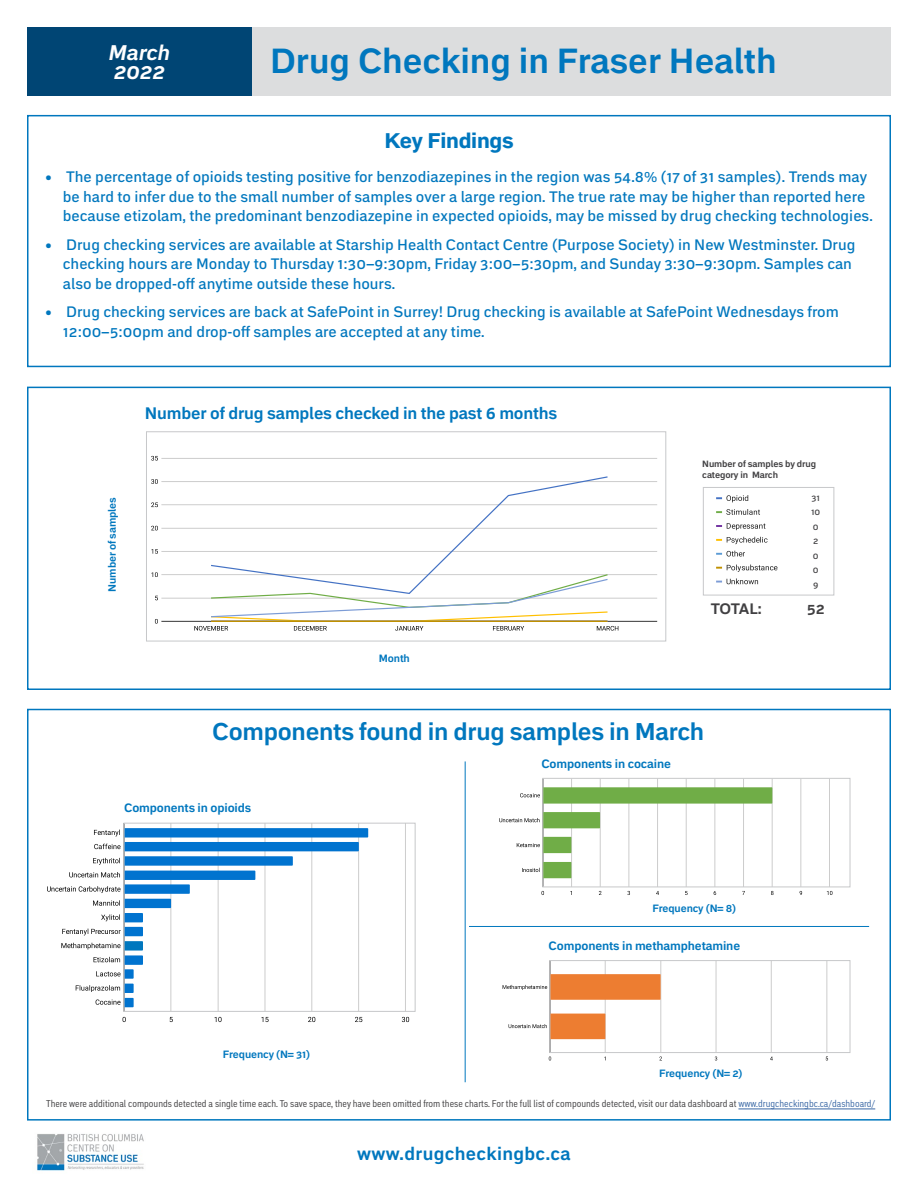
<style>
.page{position:relative;width:918px;height:1188px;background:#fff}
.page>*{position:absolute;margin:0;border:0;box-sizing:border-box;transform-origin:0 0}
.t1{font:700 34.5px "Embarcadero MVB Pro";color:#0077be}
.t2{font:700 24px "Embarcadero MVB Pro";letter-spacing:-.01em;color:#0077be}
.t3{font:700 expanded 21px "Embarcadero MVB Pro";letter-spacing:-.01em;color:#0077be}
.t4{font:italic 700 21px/19.5px "Embarcadero MVB Pro";color:#fff}
.t5{font:700 18px "Embarcadero MVB Pro";letter-spacing:.02em;color:#0077be}
.t6{font:700 16.5px "Embarcadero MVB Pro";letter-spacing:-.01em;color:#0077be}
.t7{font:500 15px/19.5px "Embarcadero MVB Pro";color:#0077be}
.t8{font:700 15px "Embarcadero MVB Pro";letter-spacing:-.035em;color:#414042}
.t9{font:700 12px "Embarcadero MVB Pro";letter-spacing:-.01em;color:#0077be}
.t10{font:700 10.5px "Embarcadero MVB Pro";letter-spacing:-.01em;color:#0077be}
.t11{font:condensed 9.75px "Embarcadero MVB Pro";color:#414042}
.t12{font:700 9px/10.5px "Embarcadero MVB Pro";letter-spacing:-.01em;color:#414042}
.t13{font:500 9px/14.5px "Embarcadero MVB Pro";color:#414042}
.s1{color:#3a68a5}
</style>
<div class="page">
<hr style="left:161px;top:621px;width:496px;height:1px;background:#333">
<hr style="left:161px;top:598px;width:496px;height:1px;background:#ccc">
<hr style="left:161px;top:574px;width:496px;height:1px;background:#ccc">
<hr style="left:161px;top:551px;width:496px;height:1px;background:#ccc">
<hr style="left:161px;top:528px;width:496px;height:1px;background:#ccc">
<hr style="left:161px;top:504px;width:496px;height:1px;background:#ccc">
<hr style="left:161px;top:481px;width:496px;height:1px;background:#ccc">
<hr style="left:161px;top:458px;width:496px;height:1px;background:#ccc">
<svg style="left:210px;top:476px;width:399px;height:97px"></svg>
<svg style="left:155px;top:619px;width:3px;height:5px"></svg>
<svg style="left:151px;top:572px;width:7px;height:5px"></svg>
<svg style="left:151px;top:549px;width:7px;height:5px"></svg>
<svg style="left:151px;top:526px;width:7px;height:4px"></svg>
<svg style="left:151px;top:502px;width:7px;height:5px"></svg>
<svg style="left:151px;top:479px;width:7px;height:5px"></svg>
<svg style="left:151px;top:456px;width:7px;height:5px"></svg>
<svg style="left:194px;top:573px;width:424px;height:58px"></svg>
<div style="left:146px;top:432px;width:520px;height:209px;border:1px solid #c7c8ca"></div>
<svg style="left:716px;top:495px;width:32px;height:7px"></svg>
<svg style="left:716px;top:509px;width:44px;height:6px"></svg>
<svg style="left:716px;top:523px;width:49px;height:7px"></svg>
<svg style="left:716px;top:537px;width:52px;height:7px"></svg>
<svg style="left:716px;top:551px;width:29px;height:5px"></svg>
<svg style="left:716px;top:565px;width:61px;height:7px"></svg>
<svg style="left:716px;top:578px;width:42px;height:6px"></svg>
<div style="left:703px;top:487px;width:131px;height:108px;border:1px solid #c7c8ca"></div>
<hr style="left:605px;top:961px;width:1px;height:92px;background:#ccc">
<hr style="left:661px;top:961px;width:1px;height:92px;background:#ccc">
<hr style="left:716px;top:961px;width:1px;height:92px;background:#ccc">
<hr style="left:771px;top:961px;width:1px;height:92px;background:#ccc">
<hr style="left:827px;top:961px;width:1px;height:92px;background:#ccc">
<svg style="left:509px;top:1014px;width:96px;height:25px"></svg>
<svg style="left:503px;top:974px;width:158px;height:26px"></svg>
<hr style="left:571px;top:779px;width:1px;height:108px;background:#ccc">
<hr style="left:600px;top:779px;width:1px;height:108px;background:#ccc">
<hr style="left:629px;top:779px;width:1px;height:108px;background:#ccc">
<hr style="left:657px;top:779px;width:1px;height:108px;background:#ccc">
<hr style="left:686px;top:779px;width:1px;height:108px;background:#ccc">
<hr style="left:715px;top:779px;width:1px;height:108px;background:#ccc">
<hr style="left:743px;top:779px;width:1px;height:108px;background:#ccc">
<hr style="left:772px;top:779px;width:1px;height:108px;background:#ccc">
<hr style="left:801px;top:779px;width:1px;height:108px;background:#ccc">
<hr style="left:829px;top:779px;width:1px;height:108px;background:#ccc">
<svg style="left:522px;top:862px;width:49px;height:16px"></svg>
<svg style="left:517px;top:837px;width:54px;height:16px"></svg>
<svg style="left:499px;top:812px;width:101px;height:16px"></svg>
<svg style="left:520px;top:787px;width:252px;height:17px;background:#80b55d"></svg>
<svg style="left:685px;top:891px;width:3px;height:4px"></svg>
<svg style="left:827px;top:891px;width:5px;height:4px"></svg>
<hr style="left:171px;top:823px;width:1px;height:189px;background:#ccc">
<hr style="left:218px;top:823px;width:1px;height:189px;background:#ccc">
<hr style="left:265px;top:823px;width:1px;height:189px;background:#ccc">
<hr style="left:312px;top:823px;width:1px;height:189px;background:#ccc">
<hr style="left:358px;top:823px;width:1px;height:189px;background:#ccc">
<hr style="left:405px;top:823px;width:1px;height:189px;background:#ccc">
<svg style="left:47px;top:828px;width:321px;height:179px"></svg>
<svg style="left:123px;top:1017px;width:3px;height:5px"></svg>
<svg style="left:170px;top:1017px;width:3px;height:5px"></svg>
<svg style="left:215px;top:1017px;width:7px;height:5px"></svg>
<svg style="left:261px;top:1017px;width:8px;height:5px"></svg>
<svg style="left:308px;top:1017px;width:7px;height:5px"></svg>
<svg style="left:355px;top:1017px;width:7px;height:5px"></svg>
<svg style="left:402px;top:1017px;width:7px;height:5px"></svg>
<hr style="left:465px;top:761px;width:1px;height:321px;background:#0077be">
<hr style="left:469px;top:926px;width:400px;height:1px;background:#0077be">
<div style="left:543px;top:778px;width:307px;height:109px;border:1px solid #c7c8ca"></div>
<div style="left:124px;top:823px;width:291px;height:189px;border:1px solid #c7c8ca"></div>
<div style="left:550px;top:960px;width:300px;height:93px;border:1px solid #c7c8ca"></div>
<hr style="left:738px;top:1109px;width:137px;height:1px;background:#3a68a5">
<div style="left:233px;top:27px;width:658px;height:69px;background:#dcddde"></div>
<div style="left:27px;top:27px;width:225px;height:69px;background:#004574"></div>
<img style="left:37px;top:1134px;width:107px;height:37px">
<div style="left:27px;top:115px;width:864px;height:252px;border:2px solid #0077be"></div>
<div style="left:27px;top:387px;width:864px;height:303px;border:2px solid #0077be"></div>
<div style="left:27px;top:709px;width:864px;height:412px;border:2px solid #0077be"></div>
<h3 class="t4" style="left:108px;top:42px;width:63px">March<br>2022</h3>
<h1 class="t1" style="left:270px;top:36px;width:508px">Drug Checking in Fraser Health</h1>
<h3 class="t3" style="left:385px;top:126px;width:131px">Key Findings</h3>
<p class="t7" style="left:63px;top:167px;width:811px;text-indent:-18px">• The percentage of opioids testing positive for benzodiazepines in the region was 54.8% (17 of 31 samples). Trends may be hard to infer due to the small number of samples over a large region. The true rate may be higher than reported here because etizolam, the predominant benzodiazepine in expected opioids, may be missed by drug checking technologies.</p>
<p class="t7" style="left:63px;top:234px;width:794px;text-indent:-18px">• Drug checking services are available at Starship Health Contact Centre (Purpose Society) in New Westminster. Drug checking hours are Monday to Thursday 1:30–9:30pm, Friday 3:00–5:30pm, and Sunday 3:30–9:30pm. Samples can also be dropped-off anytime outside these hours.</p>
<p class="t7" style="left:63px;top:302px;width:778px;text-indent:-18px">• Drug checking services are back at SafePoint in Surrey! Drug checking is available at SafePoint Wednesdays from<br>12:00–5:00pm and drop-off samples are accepted at any time.</p>
<p class="t10" style="left:105px;top:592px;width:96px;rotate:-90deg">Number of samples</p>
<p class="t6" style="left:145px;top:401px;width:414px">Number of drug samples checked in the past 6 months</p>
<p class="t10" style="left:379px;top:650px;width:33px">Month</p>
<p class="t12" style="left:702px;top:459px;width:115px">Number of samples by drug category in March</p>
<p class="t13" style="left:811px;top:490px;width:11px">31<br>10<br>0<br>2<br>0<br>0<br>9</p>
<p class="t8" style="left:711px;top:598px;width:53px">TOTAL:</p>
<p class="t8" style="left:807px;top:598px;width:19px">52</p>
<h2 class="t2" style="left:212px;top:715px;width:494px">Components found in drug samples in March</h2>
<p class="t9" style="left:541px;top:755px;width:131px">Components in cocaine</p>
<p class="t9" style="left:124px;top:800px;width:129px">Components in opioids</p>
<p class="t10" style="left:223px;top:1047px;width:89px">Frequency (N= 31)</p>
<p class="t10" style="left:653px;top:900px;width:85px">Frequency (N= 8)</p>
<p class="t9" style="left:549px;top:937px;width:193px">Components in methamphetamine</p>
<p class="t10" style="left:659px;top:1066px;width:85px">Frequency (N= 2)</p>
<p class="t11" style="left:46px;top:1097px;width:831px">There were additional compounds detected a single time each. To save space, they have been omitted from these charts. For the full list of compounds detected, visit our data dashboard at <span class="s1">www.drugcheckingbc.ca/dashboard/</span></p>
<p class="t5" style="left:357px;top:1141px;width:215px">www.drugcheckingbc.ca</p>
</div>
